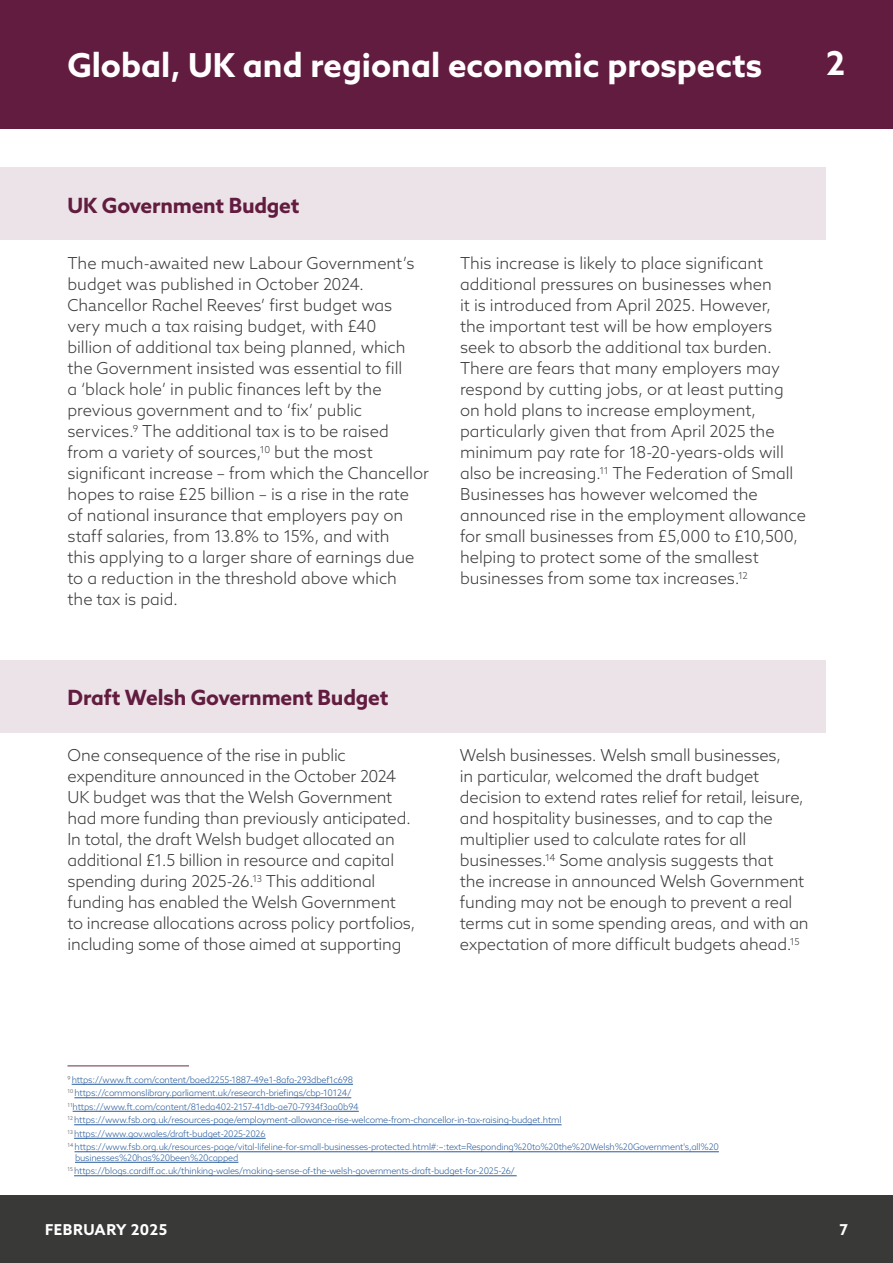
<style>
.page{position:relative;width:893px;height:1263px;background:#fff}
.page>*{position:absolute;margin:0;border:0;box-sizing:border-box;transform-origin:0 0}
.Chapter_Title{font:700 33px "Azo Sans";color:#fff}
.Sub-heading{font:700 21px "Azo Sans";letter-spacing:-.01em;color:#621c40}
.Body_Text_Two_Col{font:300 16.5px/21px "Azo Sans";letter-spacing:-.005em;color:#393938}
.t1{font:700 15px "Azo Sans";letter-spacing:.03em;color:#fff}
.Small_Copy{font:300 9px/10.5px "Azo Sans";letter-spacing:-.02em;color:#275b9b}
</style>
<div class="page">
<div style="left:0;top:1195px;width:893px;height:68px;background:#393938"></div>
<div style="left:0;top:0;width:893px;height:129px;background:#621c40"></div>
<div style="left:0;top:168px;width:825px;height:72px;background:#ebe3e7"></div>
<div style="left:0;top:660px;width:825px;height:72px;background:#ebe3e7"></div>
<hr style="left:68px;top:1066px;width:121px;height:1px;background:#682d44">
<hr style="left:72px;top:1084px;width:281px;height:1px;background:#275b9b">
<hr style="left:74px;top:1097px;width:277px;height:1px;background:#275b9b">
<hr style="left:73px;top:1111px;width:286px;height:1px;background:#275b9b">
<hr style="left:74px;top:1124px;width:488px;height:1px;background:#275b9b">
<hr style="left:74px;top:1138px;width:192px;height:1px;background:#275b9b">
<hr style="left:75px;top:1151px;width:644px;height:1px;background:#275b9b">
<hr style="left:75px;top:1162px;width:163px;height:1px;background:#275b9b">
<hr style="left:74px;top:1175px;width:443px;height:1px;background:#275b9b">
<h2 class="Chapter_Title" style="left:68px;top:43px;width:696px">Global, UK and regional economic prospects</h2>
<h2 class="Chapter_Title" style="left:826px;top:42px;width:21px">2</h2>
<h3 class="Sub-heading" style="left:68px;top:192px;width:233px">UK Government Budget</h3>
<p class="Body_Text_Two_Col" style="left:68px;top:253px;width:363px">The much-awaited new Labour Government’s budget was published in October 2024.<br>Chancellor Rachel Reeves’ first budget was very much a tax raising budget, with £40<br>billion of additional tax being planned, which the Government insisted was essential to fill<br>a ‘black hole’ in public finances left by the previous government and to ‘fix’ public services.<sup>9</sup> The additional tax is to be raised from a variety of sources,<sup>10</sup> but the most significant increase – from which the Chancellor hopes to raise £25 billion – is a rise in the rate<br>of national insurance that employers pay on staff salaries, from 13.8% to 15%, and with<br>this applying to a larger share of earnings due to a reduction in the threshold above which<br>the tax is paid.</p>
<p class="Body_Text_Two_Col" style="left:460px;top:253px;width:348px">This increase is likely to place significant additional pressures on businesses when<br>it is introduced from April 2025. However,<br>the important test will be how employers seek to absorb the additional tax burden.<br>There are fears that many employers may respond by cutting jobs, or at least putting on hold plans to increase employment, particularly given that from April 2025 the minimum pay rate for 18-20-years-olds will also be increasing.<sup>11</sup> The Federation of Small Businesses has however welcomed the announced rise in the employment allowance for small businesses from £5,000 to £10,500, helping to protect some of the smallest businesses from some tax increases.<sup>12</sup></p>
<h3 class="Sub-heading" style="left:68px;top:684px;width:322px">Draft Welsh Government Budget</h3>
<p class="Body_Text_Two_Col" style="left:68px;top:745px;width:350px">One consequence of the rise in public expenditure announced in the October 2024<br>UK budget was that the Welsh Government had more funding than previously anticipated.<br>In total, the draft Welsh budget allocated an additional £1.5 billion in resource and capital spending during 2025-26.<sup>13</sup> This additional funding has enabled the Welsh Government to increase allocations across policy portfolios, including some of those aimed at supporting</p>
<p class="Body_Text_Two_Col" style="left:460px;top:745px;width:350px">Welsh businesses. Welsh small businesses,<br>in particular, welcomed the draft budget decision to extend rates relief for retail, leisure, and hospitality businesses, and to cap the multiplier used to calculate rates for all businesses.<sup>14</sup> Some analysis suggests that<br>the increase in announced Welsh Government funding may not be enough to prevent a real terms cut in some spending areas, and with an expectation of more difficult budgets ahead.<sup>15</sup></p>
<p class="Small_Copy" style="left:68px;top:1074px;width:287px"><sup>9</sup> https://www.ft.com/content/baed2255-1887-49e1-8afa-293dbef1c698</p>
<p class="Small_Copy" style="left:68px;top:1088px;width:285px"><sup>10</sup> https://commonslibrary.parliament.uk/research-briefings/cbp-10124/</p>
<p class="Small_Copy" style="left:68px;top:1101px;width:293px"><sup>11</sup>https://www.ft.com/content/81eda402-2157-41db-ae70-7934f3aa0b94</p>
<p class="Small_Copy" style="left:68px;top:1115px;width:496px"><sup>12</sup> https://www.fsb.org.uk/resources-page/employment-allowance-rise-welcome-from-chancellor-in-tax-raising-budget.html</p>
<p class="Small_Copy" style="left:68px;top:1128px;width:200px"><sup>13</sup> https://www.gov.wales/draft-budget-2025-2026</p>
<p class="Small_Copy" style="left:75px;top:1142px;width:645px;text-indent:-8px"><sup>14</sup> https://www.fsb.org.uk/resources-page/vital-lifeline-for-small-businesses-protected.html#:~:text=Responding%20to%20the%20Welsh%20Government's,all%20 businesses%20has%20been%20capped</p>
<p class="Small_Copy" style="left:68px;top:1166px;width:449px"><sup>15</sup> https://blogs.cardiff.ac.uk/thinking-wales/making-sense-of-the-welsh-governments-draft-budget-for-2025-26/</p>
<p class="t1" style="left:45px;top:1219px;width:124px">FEBRUARY 2025</p>
<p class="t1" style="left:839px;top:1219px;width:10px">7</p>
</div>
